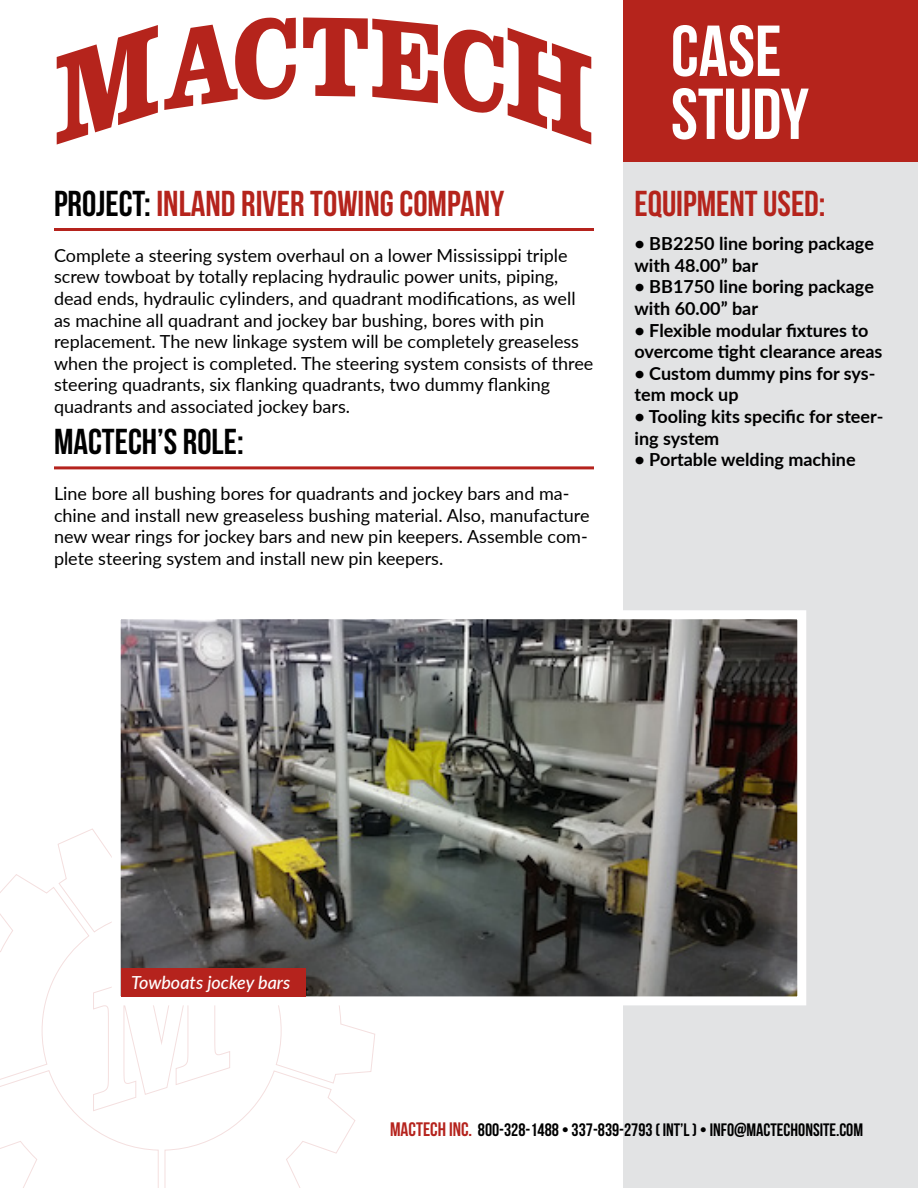
<style>
.page{position:relative;width:918px;height:1188px;background:#fff}
.page>*{position:absolute;margin:0;border:0;box-sizing:border-box;transform-origin:0 0}
.t1{font:72px/63px "Bebas Neue";color:#fff}
.t2{font:36px "Bebas Neue";color:#b5241c}
.t3{font:36px "Bebas Neue";color:#000}
.t4{font:18px/21.6px "Lato";color:#000}
.t5{font:700 18px/21.6px "Lato";color:#000}
.t6{font:18px "Bebas Neue";color:#000}
.t7{font:italic 500 18px "Lato";color:#fff}
.s1{color:#000}
.s2{font-size:19.5px;color:#b5231d}
</style>
<div class="page">
<div style="left:623px;top:0;width:295px;height:162px;background:#b5241c"></div>
<svg style="left:57px;top:25px;width:101px;height:120px"></svg>
<svg style="left:164px;top:18px;width:132px;height:92px"></svg>
<svg style="left:303px;top:17px;width:135px;height:86px"></svg>
<svg style="left:444px;top:28px;width:147px;height:117px"></svg>
<svg style="left:0;top:828px;width:375px;height:360px"></svg>
<div style="left:623px;top:162px;width:295px;height:1026px;background:#e2e3e4"></div>
<img style="left:122px;top:620px;width:674px;height:375px">
<div style="left:112px;top:610px;width:694px;height:395px;border:9px solid #fff"></div>
<div style="left:121px;top:968px;width:185px;height:28px;background:#b5231d"></div>
<hr style="left:54px;top:228px;width:540px;height:3px;background:#b5231d">
<hr style="left:54px;top:466px;width:540px;height:3px;background:#b5231d">
<h2 class="t2" style="left:54px;top:184px;width:452px"><span class="s1">PROJECT:</span> INLAND RIVER TOWING COMPANY</h2>
<p class="t4" style="left:54px;top:244px;width:541px">Complete a steering system overhaul on a lower Mississippi triple screw towboat by totally replacing hydraulic power units, piping, dead ends, hydraulic cylinders, and quadrant modifications, as well as machine all quadrant and jockey bar bushing, bores with pin replacement. The new linkage system will be completely greaseless when the project is completed. The steering system consists of three steering quadrants, six flanking quadrants, two dummy flanking quadrants and associated jockey bars.</p>
<h2 class="t3" style="left:54px;top:422px;width:191px">MACTECH’S ROLE:</h2>
<p class="t4" style="left:54px;top:482px;width:537px">Line bore all bushing bores for quadrants and jockey bars and ma&shy;chine and install new greaseless bushing material. Also, manufacture new wear rings for jockey bars and new pin keepers. Assemble com&shy;plete steering system and install new pin keepers.</p>
<h1 class="t1" style="left:671px;top:19px;width:140px">CASE<br>STUDY</h1>
<h2 class="t2" style="left:634px;top:184px;width:193px">EQUIPMENT USED:</h2>
<p class="t5" style="left:634px;top:232px;width:241px">• BB2250 line boring package with 48.00” bar</p>
<p class="t5" style="left:634px;top:275px;width:241px">• BB1750 line boring package with 60.00” bar</p>
<p class="t5" style="left:634px;top:318px;width:249px">• Flexible modular fixtures to overcome tight clearance areas</p>
<p class="t5" style="left:634px;top:362px;width:242px">• Custom dummy pins for sys&shy;tem mock up</p>
<p class="t5" style="left:634px;top:405px;width:250px">• Tooling kits specific for steer&shy;ing system</p>
<p class="t5" style="left:634px;top:448px;width:223px">• Portable welding machine</p>
<p class="t7" style="left:131px;top:969px;width:161px">Towboats jockey bars</p>
<p class="t6" style="left:390px;top:1119px;width:475px"><span class="s2">MACTECH INC.</span> 800-328-1488 • 337-839-2793 ( INT’L ) • INFO@MACTECHONSITE.COM</p>
</div>
